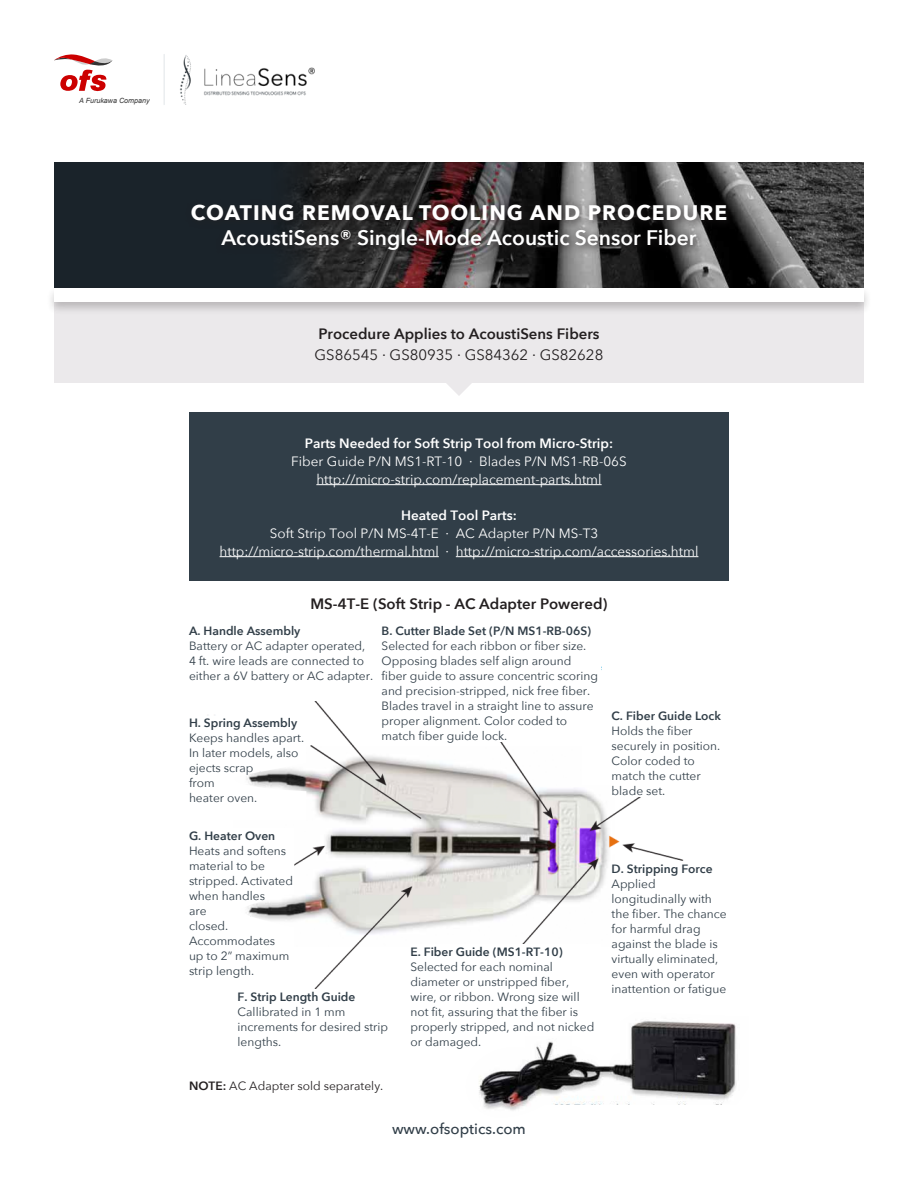
<style>
.page{position:relative;width:918px;height:1188px;background:#fff}
.page>*{position:absolute;margin:0;border:0;box-sizing:border-box;transform-origin:0 0}
.t1{font:600 21px "Avenir Next";color:#fff}
.t2{font:700 21px "Avenir Next";letter-spacing:.05em;color:#fff}
.t3{font:600 15px "Avenir Next";color:#231f20}
.t4{font:15px "Avenir Next";color:#231f20}
.t5{font:500 15px "Avenir Next";color:#313e48}
.t6{font:13.5px/18px "Avenir Next";color:#fff;text-align:center}
.t7{font:600 13.5px "Avenir Next";color:#fff}
.t8{font:12px/15px "Avenir Next";color:#313e48}
.t9{font:600 12px "Avenir Next";color:#313e48}
.t10{font:12px "Avenir Next";color:#231f20}
.t11{font:italic 7.2px "Arial";color:#333}
.s1{font-weight:600}
</style>
<div class="page">
<img style="left:294px;top:666px;width:390px;height:323px">
<div style="left:582px;top:708px;width:147px;height:77px;background:#fff"></div>
<div style="left:54px;top:288px;width:810px;height:94px;background:#ebe9eb"></div>
<img style="left:418px;top:162px;width:446px;height:123px">
<svg style="left:54px;top:162px;width:364px;height:123px;background:#1e2429"></svg>
<svg style="left:54px;top:54px;width:59px;height:38px"></svg>
<hr style="left:164px;top:54px;width:1px;height:51px;background:#e1e5e8">
<div style="left:185px;top:199px;width:551px;height:61px;background:#231f20;opacity:.75"></div>
<img style="left:180px;top:55px;width:135px;height:50px">
<div style="left:46px;top:285px;width:826px;height:30px;background:#231f20;opacity:.25"></div>
<div style="left:54px;top:288px;width:810px;height:14px;background:#fff"></div>
<svg style="left:446px;top:382px;width:26px;height:14px"></svg>
<div style="left:189px;top:413px;width:540px;height:168px;background:#313e48"></div>
<hr style="left:316px;top:484px;width:286px;height:1px;background:#fff">
<hr style="left:220px;top:556px;width:219px;height:1px;background:#fff">
<hr style="left:456px;top:556px;width:242px;height:1px;background:#fff">
<div style="left:189px;top:623px;width:185px;height:78px;background:#fff"></div>
<svg style="left:214px;top:715px;width:92px;height:106px"></svg>
<div style="left:382px;top:623px;width:219px;height:119px;background:#fff"></div>
<div style="left:612px;top:708px;width:117px;height:89px;background:#fff"></div>
<div style="left:612px;top:861px;width:117px;height:151px;background:#fff"></div>
<svg style="left:246px;top:898px;width:48px;height:23px"></svg>
<div style="left:410px;top:944px;width:191px;height:106px;background:#fff"></div>
<img style="left:479px;top:1021px;width:258px;height:90px">
<p class="t11" style="left:79px;top:96px;width:72px">A Furukawa Company</p>
<h1 class="t2" style="left:191px;top:194px;width:538px">COATING REMOVAL TOOLING AND PROCEDURE</h1>
<h1 class="t1" style="left:222px;top:219px;width:477px">AcoustiSens® Single-Mode Acoustic Sensor Fiber</h1>
<p class="t3" style="left:318px;top:321px;width:283px">Procedure Applies to AcoustiSens Fibers</p>
<p class="t4" style="left:315px;top:342px;width:290px">GS86545 ∙ GS80935 ∙ GS84362 ∙ GS82628</p>
<p class="t7" style="left:305px;top:431px;width:310px">Parts Needed for Soft Strip Tool from Micro-Strip:</p>
<p class="t6" style="left:291px;top:451px;width:337px">Fiber Guide P/N MS1-RT-10 · Blades P/N MS1-RB-06S http://micro-strip.com/replacement-parts.html</p>
<p class="t7" style="left:401px;top:503px;width:117px">Heated Tool Parts:</p>
<p class="t6" style="left:220px;top:523px;width:480px;text-align:left;text-indent:50px">Soft Strip Tool P/N MS-4T-E · AC Adapter P/N MS-T3 http://micro-strip.com/thermal.html · http://micro-strip.com/accessories.html</p>
<p class="t3" style="left:310px;top:591px;width:299px">MS-4T-E (Soft Strip - AC Adapter Powered)</p>
<p class="t9" style="left:189px;top:621px;width:113px">A. Handle Assembly</p>
<p class="t8" style="left:189px;top:638px;width:186px">Battery or AC adapter operated,<br>4 ft. wire leads are connected to either a 6V battery or AC adapter.</p>
<p class="t9" style="left:189px;top:713px;width:110px">H. Spring Assembly</p>
<p class="t8" style="left:189px;top:730px;width:117px">Keeps handles apart.<br>In later models, also ejects scrap<br>from<br>heater oven.</p>
<p class="t9" style="left:382px;top:621px;width:211px">B. Cutter Blade Set (P/N MS1-RB-06S)</p>
<p class="t8" style="left:382px;top:638px;width:218px">Selected for each ribbon or fiber size.<br>Opposing blades self align around fiber guide to assure concentric scoring and precision-stripped, nick free fiber.<br>Blades travel in a straight line to assure proper alignment. Color coded to match fiber guide lock.</p>
<p class="t9" style="left:189px;top:825px;width:88px">G. Heater Oven</p>
<p class="t8" style="left:189px;top:843px;width:106px">Heats and softens material to be stripped. Activated when handles<br>are<br>closed.<br>Accommodates<br>up to 2” maximum strip length.</p>
<p class="t9" style="left:238px;top:987px;width:119px">F. Strip Length Guide</p>
<p class="t8" style="left:238px;top:1004px;width:152px">Callibrated in 1 mm increments for desired strip lengths.</p>
<p class="t10" style="left:189px;top:1076px;width:196px"><span class="s1">NOTE:</span> AC Adapter sold separately.</p>
<p class="t9" style="left:410px;top:942px;width:154px">E. Fiber Guide (MS1-RT-10)</p>
<p class="t8" style="left:410px;top:959px;width:186px">Selected for each nominal diameter or unstripped fiber, wire, or ribbon. Wrong size will not fit, assuring that the fiber is properly stripped, and not nicked or damaged.</p>
<p class="t5" style="left:392px;top:1116px;width:135px">www.ofsoptics.com</p>
<p class="t9" style="left:612px;top:705px;width:111px">C. Fiber Guide Lock</p>
<p class="t8" style="left:612px;top:722px;width:110px">Holds the fiber securely in position.<br>Color coded to match the cutter blade set.</p>
<p class="t9" style="left:612px;top:859px;width:103px">D. Stripping Force</p>
<p class="t8" style="left:612px;top:876px;width:117px">Applied longitudinally with the fiber. The chance for harmful drag against the blade is virtually eliminated, even with operator inattention or fatigue</p>
</div>
